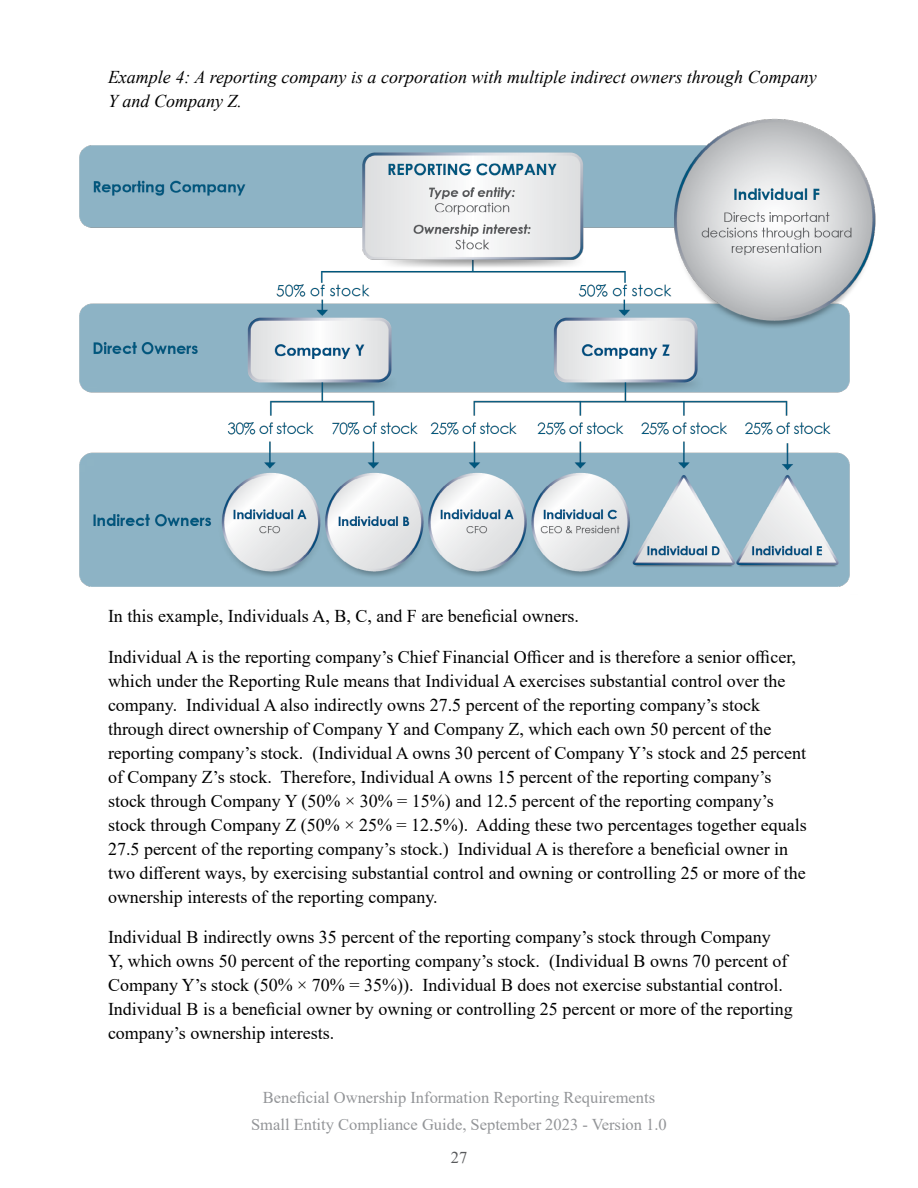
<style>
.page{position:relative;width:918px;height:1188px;background:#fff}
.page>*{position:absolute;margin:0;border:0;box-sizing:border-box;transform-origin:0 0}
.Body_Text{font:18px/24px "Times New Roman";color:#000}
.Body_Text-2{font:italic 18px/24px "Times New Roman";color:#000}
.t1{font:16.5px/27px "Times New Roman";color:#939598;text-align:center}
.t2{font:16.5px "Times New Roman";color:#58595b}
</style>
<div class="page">
<img style="left:79px;top:118px;width:797px;height:469px">
<p class="Body_Text-2" style="left:108px;top:64px;width:710px">Example 4: A reporting company is a corporation with multiple indirect owners through Company<br>Y and Company Z.</p>
<p class="Body_Text" style="left:108px;top:604px;width:472px">In this example, Individuals A, B, C, and F are beneficial owners.</p>
<p class="Body_Text" style="left:108px;top:644px;width:700px">Individual A is the reporting company’s Chief Financial Officer and is therefore a senior officer, which under the Reporting Rule means that Individual A exercises substantial control over the company. Individual A also indirectly owns 27.5 percent of the reporting company’s stock through direct ownership of Company Y and Company Z, which each own 50 percent of the reporting company’s stock. (Individual A owns 30 percent of Company Y’s stock and 25 percent of Company Z’s stock. Therefore, Individual A owns 15 percent of the reporting company’s stock through Company Y (50% × 30% = 15%) and 12.5 percent of the reporting company’s stock through Company Z (50% × 25% = 12.5%). Adding these two percentages together equals 27.5 percent of the reporting company’s stock.) Individual A is therefore a beneficial owner in two different ways, by exercising substantial control and owning or controlling 25 or more of the ownership interests of the reporting company.</p>
<p class="Body_Text" style="left:108px;top:924px;width:686px">Individual B indirectly owns 35 percent of the reporting company’s stock through Company<br>Y, which owns 50 percent of the reporting company’s stock. (Individual B owns 70 percent of Company Y’s stock (50% × 70% = 35%)). Individual B does not exercise substantial control.<br>Individual B is a beneficial owner by owning or controlling 25 percent or more of the reporting company’s ownership interests.</p>
<p class="t1" style="left:251px;top:1083px;width:417px">Beneficial Ownership Information Reporting Requirements<br>Small Entity Compliance Guide, September 2023 - Version 1.0</p>
<p class="t2" style="left:451px;top:1146px;width:18px">27</p>
</div>
